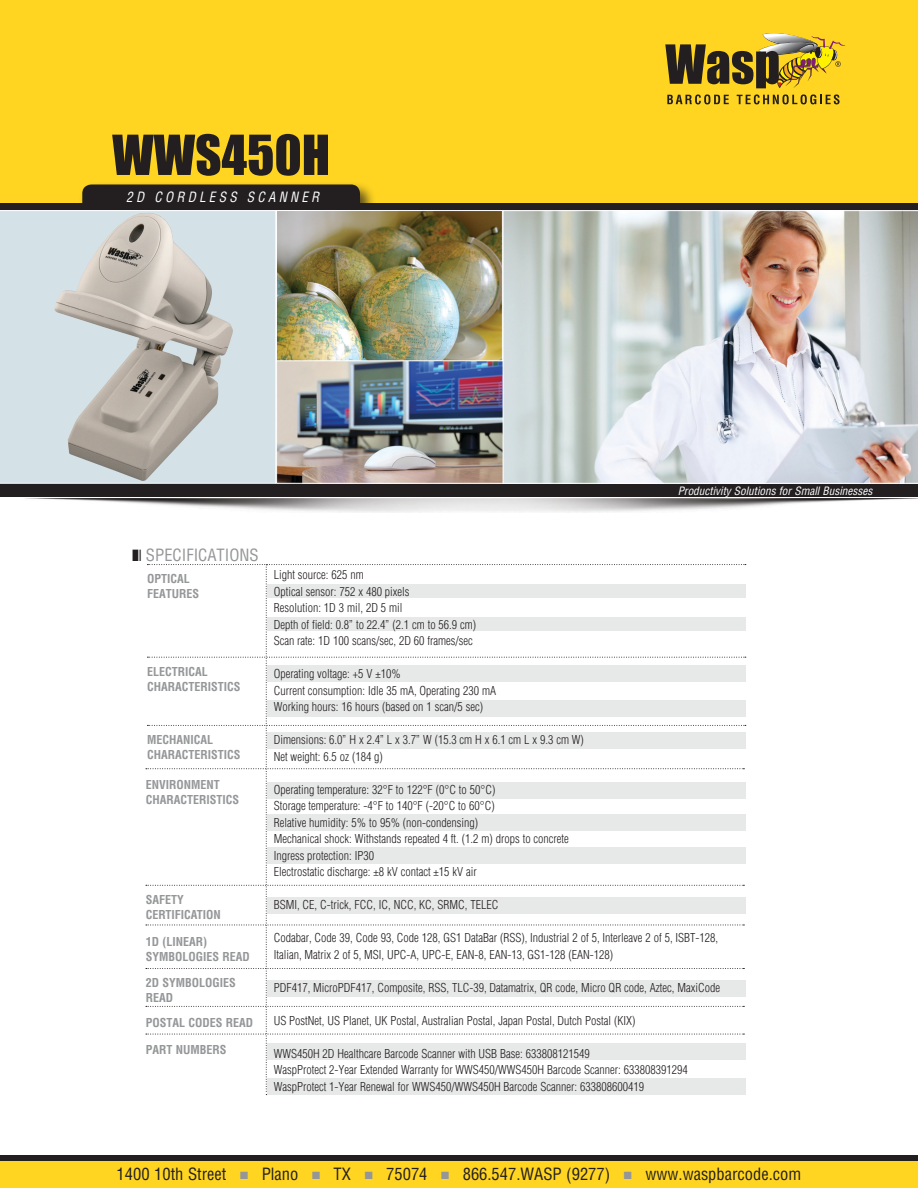
<style>
.page{position:relative;width:918px;height:1188px;background:#fff}
.page>*{position:absolute;margin:0;border:0;box-sizing:border-box;transform-origin:0 0}
.t1{font:51px "Impact";color:#231f20}
.Wasp-RegularBodyCopy{font:condensed 16.5px "Helvetica";color:#231f20}
.WaspBox-BodySubheade{font:condensed 16.5px "Helvetica";color:#949698}
.t2{font:italic condensed 13.8px "Helvetica";letter-spacing:.25em;color:#fff;scale:.95 1}
.WaspSlick_ChartBody{font:300 condensed 12px/16.5px "Helvetica";color:#231f20}
.t3{font:700 condensed 12px/15px "Helvetica";color:#949698}
.t4{font:italic condensed 11.25px "Helvetica";color:#fff}
.s1{color:#949698}
</style>
<div class="page">
<div style="left:0;top:0;width:918px;height:206px;background:#ffd521"></div>
<div style="left:79px;top:181px;width:298px;height:58px;background:#231f20;opacity:.75"></div>
<div style="left:82px;top:184px;width:278px;height:38px;background:#231f20;border-radius:9px"></div>
<img style="left:25px;top:498px;width:893px;height:15px">
<div style="left:0;top:467px;width:918px;height:30px;background:#231f20"></div>
<div style="left:0;top:203px;width:918px;height:8px;background:#231f20"></div>
<svg style="left:665px;top:33px;width:180px;height:71px"></svg>
<div style="left:0;top:210px;width:276px;height:274px;background:#d4e1e7"></div>
<img style="left:55px;top:213px;width:178px;height:268px">
<img style="left:278px;top:361px;width:225px;height:121px">
<div style="left:276px;top:346px;width:231px;height:138px;border:1px solid #fff"></div>
<svg style="left:503px;top:210px;width:415px;height:274px;background:#cccccb"></svg>
<img style="left:278px;top:212px;width:223px;height:147px">
<div style="left:276px;top:210px;width:227px;height:151px;border:1px solid #fff"></div>
<div style="left:0;top:1155px;width:918px;height:29px;background:#231f20"></div>
<div style="left:0;top:1161px;width:918px;height:27px;background:#ffd521"></div>
<svg style="left:145px;top:564px;width:601px;height:531px"></svg>
<h1 class="t1" style="left:112px;top:115px;width:219px">WWS450H</h1>
<p class="t2" style="left:126px;top:188px;width:205px">2D CORDLESS SCANNER</p>
<p class="WaspBox-BodySubheade" style="left:146px;top:545px;width:114px">SPECIFICATIONS</p>
<p class="t4" style="left:678px;top:484px;width:196px">Productivity Solutions for Small Businesses</p>
<p class="t3" style="left:147px;top:571px;width:54px">OPTICAL<br>FEATURES</p>
<p class="t3" style="left:147px;top:665px;width:95px">ELECTRICAL<br>CHARACTERISTICS</p>
<p class="t3" style="left:147px;top:732px;width:95px">MECHANICAL<br>CHARACTERISTICS</p>
<p class="t3" style="left:146px;top:777px;width:95px">ENVIRONMENT<br>CHARACTERISTICS</p>
<p class="t3" style="left:146px;top:892px;width:77px">SAFETY<br>CERTIFICATION</p>
<p class="t3" style="left:146px;top:934px;width:105px">1D (LINEAR)<br>SYMBOLOGIES READ</p>
<p class="t3" style="left:146px;top:975px;width:91px">2D SYMBOLOGIES<br>READ</p>
<p class="t3" style="left:146px;top:1015px;width:109px">POSTAL CODES READ</p>
<p class="t3" style="left:146px;top:1042px;width:82px">PART NUMBERS</p>
<p class="WaspSlick_ChartBody" style="left:274px;top:567px;width:92px">Light source: 625 nm</p>
<p class="WaspSlick_ChartBody" style="left:274px;top:583px;width:137px">Optical sensor: 752 x 480 pixels</p>
<p class="WaspSlick_ChartBody" style="left:274px;top:600px;width:130px">Resolution: 1D 3 mil, 2D 5 mil</p>
<p class="WaspSlick_ChartBody" style="left:274px;top:616px;width:204px">Depth of field: 0.8” to 22.4” (2.1 cm to 56.9 cm)</p>
<p class="WaspSlick_ChartBody" style="left:274px;top:633px;width:201px">Scan rate: 1D 100 scans/sec, 2D 60 frames/sec</p>
<p class="WaspSlick_ChartBody" style="left:274px;top:666px;width:128px">Operating voltage: +5 V ±10%</p>
<p class="WaspSlick_ChartBody" style="left:274px;top:682px;width:224px">Current consumption: Idle 35 mA, Operating 230 mA</p>
<p class="WaspSlick_ChartBody" style="left:274px;top:699px;width:211px">Working hours: 16 hours (based on 1 scan/5 sec)</p>
<p class="WaspSlick_ChartBody" style="left:274px;top:732px;width:312px">Dimensions: 6.0” H x 2.4” L x 3.7” W (15.3 cm H x 6.1 cm L x 9.3 cm W)</p>
<p class="WaspSlick_ChartBody" style="left:274px;top:748px;width:111px">Net weight: 6.5 oz (184 g)</p>
<p class="WaspSlick_ChartBody" style="left:274px;top:781px;width:223px">Operating temperature: 32°F to 122°F (0°C to 50°C)</p>
<p class="WaspSlick_ChartBody" style="left:274px;top:798px;width:222px">Storage temperature: -4°F to 140°F (-20°C to 60°C)</p>
<p class="WaspSlick_ChartBody" style="left:274px;top:814px;width:206px">Relative humidity: 5% to 95% (non-condensing)</p>
<p class="WaspSlick_ChartBody" style="left:274px;top:831px;width:297px">Mechanical shock: Withstands repeated 4 ft. (1.2 m) drops to concrete</p>
<p class="WaspSlick_ChartBody" style="left:274px;top:847px;width:102px">Ingress protection: IP30</p>
<p class="WaspSlick_ChartBody" style="left:274px;top:864px;width:205px">Electrostatic discharge: ±8 kV contact ±15 kV air</p>
<p class="WaspSlick_ChartBody" style="left:274px;top:897px;width:226px">BSMI, CE, C-trick, FCC, IC, NCC, KC, SRMC, TELEC</p>
<p class="WaspSlick_ChartBody" style="left:274px;top:930px;width:446px">Codabar, Code 39, Code 93, Code 128, GS1 DataBar (RSS), Industrial 2 of 5, Interleave 2 of 5, ISBT-128,<br>Italian, Matrix 2 of 5, MSI, UPC-A, UPC-E, EAN-8, EAN-13, GS1-128 (EAN-128)</p>
<p class="WaspSlick_ChartBody" style="left:274px;top:979px;width:448px">PDF417, MicroPDF417, Composite, RSS, TLC-39, Datamatrix, QR code, Micro QR code, Aztec, MaxiCode</p>
<p class="WaspSlick_ChartBody" style="left:274px;top:1012px;width:363px">US PostNet, US Planet, UK Postal, Australian Postal, Japan Postal, Dutch Postal (KIX)</p>
<p class="WaspSlick_ChartBody" style="left:274px;top:1045px;width:318px">WWS450H 2D Healthcare Barcode Scanner with USB Base: 633808121549</p>
<p class="WaspSlick_ChartBody" style="left:274px;top:1062px;width:415px">WaspProtect 2-Year Extended Warranty for WWS450/WWS450H Barcode Scanner: 633808391294</p>
<p class="WaspSlick_ChartBody" style="left:274px;top:1078px;width:372px">WaspProtect 1-Year Renewal for WWS450/WWS450H Barcode Scanner: 633808600419</p>
<p class="Wasp-RegularBodyCopy" style="left:117px;top:1164px;width:686px">1400 10th Street <span class="s1">■</span> Plano <span class="s1">■</span> TX <span class="s1">■</span> 75074 <span class="s1">■</span> 866.547.WASP (9277) <span class="s1">■</span> www.waspbarcode.com</p>
</div>
